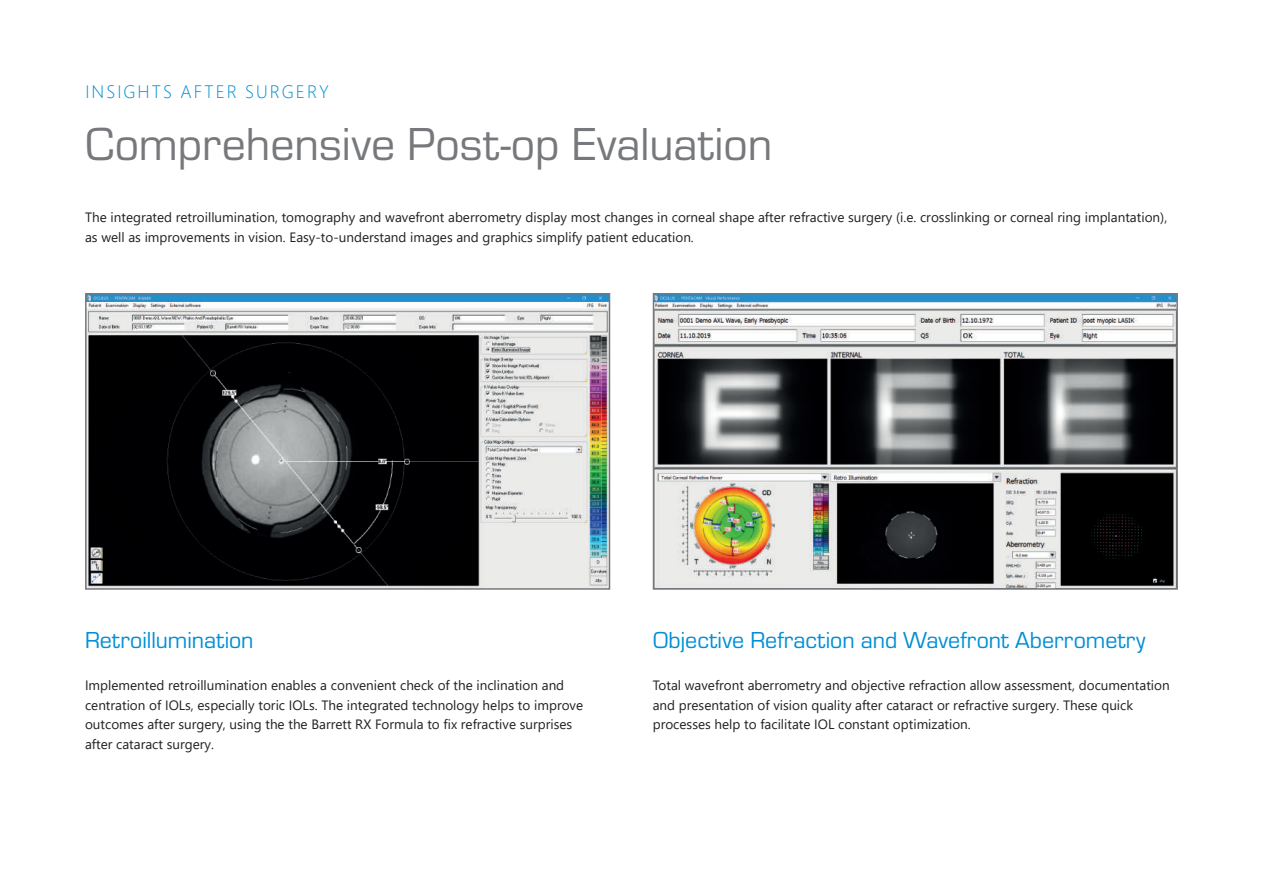
<style>
.page{position:relative;width:1263px;height:893px;background:#fff}
.page>*{position:absolute;margin:0;border:0;box-sizing:border-box;transform-origin:0 0}
.t1{font:48px "Eurostile";color:#76787b}
.t2{font:24px "Eurostile";color:#008fd5}
.t3{font:300 18px "Segoe UI";letter-spacing:.115em;color:#008fd5}
.t4{font:13.5px/19.5px "Segoe UI";color:#231f20}
</style>
<div class="page">
<svg style="left:652px;top:293px;width:526px;height:297px;background:#777a79"></svg>
<svg style="left:85px;top:293px;width:526px;height:297px;background:#5a5d5f"></svg>
<h3 class="t3" style="left:85px;top:75px;width:245px">INSIGHTS AFTER SURGERY</h3>
<h1 class="t1" style="left:85px;top:111px;width:689px">Comprehensive Post-op Evaluation</h1>
<p class="t4" style="left:85px;top:207px;width:1084px">The integrated retroillumination, tomography and wavefront aberrometry display most changes in corneal shape after refractive surgery (i.e. crosslinking or corneal ring implantation), as well as improvements in vision. Easy-to-understand images and graphics simplify patient education.</p>
<h2 class="t2" style="left:85px;top:624px;width:170px">Retroillumination</h2>
<p class="t4" style="left:85px;top:674px;width:500px">Implemented retroillumination enables a convenient check of the inclination and centration of IOLs, especially toric IOLs. The integrated technology helps to improve outcomes after surgery, using the the Barrett RX Formula to fix refractive surprises after cataract surgery.</p>
<h2 class="t2" style="left:653px;top:624px;width:494px">Objective Refraction and Wavefront Aberrometry</h2>
<p class="t4" style="left:653px;top:674px;width:518px">Total wavefront aberrometry and objective refraction allow assessment, documentation and presentation of vision quality after cataract or refractive surgery. These quick processes help to facilitate IOL constant optimization.</p>
</div>
